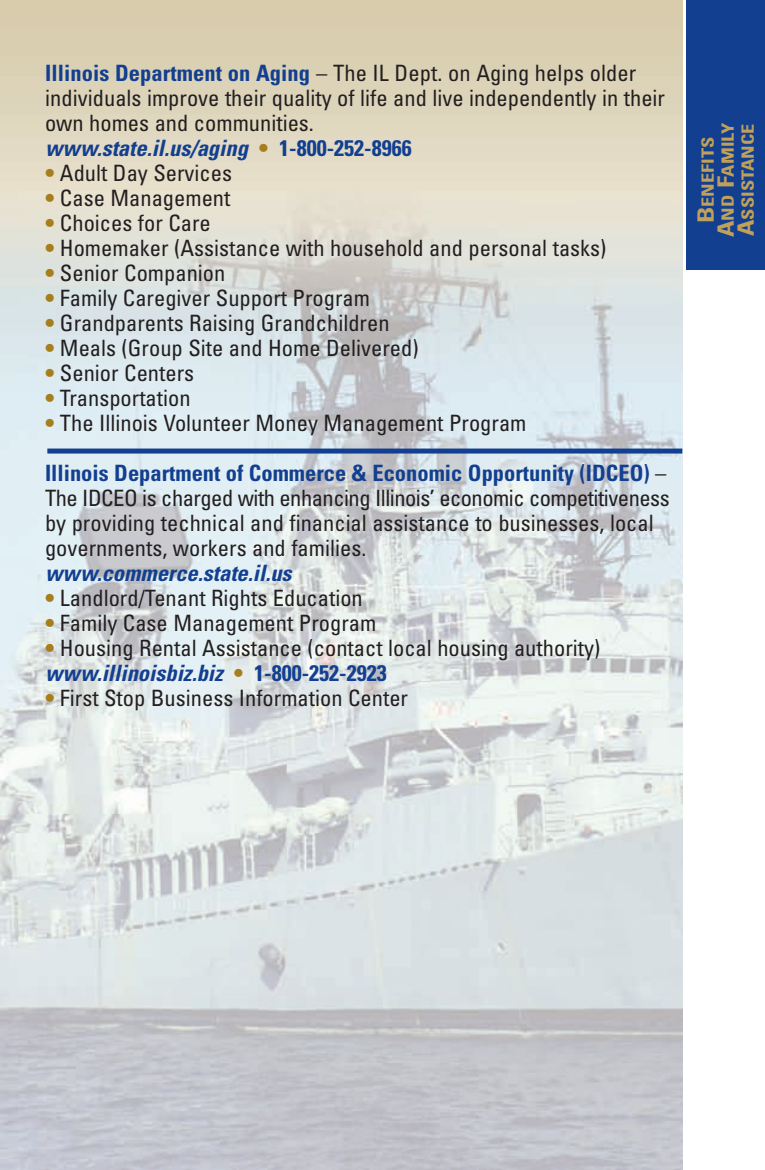
<style>
.page{position:relative;width:765px;height:1170px;background:#fff}
.page>*{position:absolute;margin:0;border:0;box-sizing:border-box;transform-origin:0 0}
.t1{font:condensed 22.5px/25px "Univers";color:#231f20}
.t2{font:italic 700 condensed 22.5px "Univers";color:#123f90}
.t3{font:700 condensed 17px/20px "Univers";color:#c1a05a;text-align:center;scale:1.2 1}
.s1{font-weight:700;color:#123f90}
.s2{font-weight:700;font-style:italic;color:#123f90}
.s3{font-weight:700;color:#a67e1b}
.s4{font-size:22.5px}
</style>
<div class="page">
<img style="left:0;top:0;width:683px;height:1170px">
<div style="left:47px;top:449px;width:635px;height:5px;background:#123f90"></div>
<div style="left:687px;top:0;width:78px;height:1170px;background:#123f90"></div>
<div style="left:686px;top:270px;width:79px;height:900px;background:#fff"></div>
<p class="t1" style="left:45px;top:63px;width:622px"><span class="s1">Illinois Department on Aging</span> – The IL Dept. on Aging helps older individuals improve their quality of life and live independently in their own homes and communities.<br><span class="s2">www.state.il.us/aging</span> <span class="s3">•</span> <span class="s1">1-800-252-8966</span></p>
<p class="t1" style="left:45px;top:163px;width:189px"><span class="s3">•</span> Adult Day Services</p>
<p class="t1" style="left:45px;top:188px;width:187px"><span class="s3">•</span> Case Management</p>
<p class="t1" style="left:45px;top:213px;width:167px"><span class="s3">•</span> Choices for Care</p>
<p class="t1" style="left:45px;top:238px;width:563px"><span class="s3">•</span> Homemaker (Assistance with household and personal tasks)</p>
<p class="t1" style="left:45px;top:263px;width:182px"><span class="s3">•</span> Senior Companion</p>
<p class="t1" style="left:45px;top:288px;width:327px"><span class="s3">•</span> Family Caregiver Support Program</p>
<p class="t1" style="left:45px;top:313px;width:346px"><span class="s3">•</span> Grandparents Raising Grandchildren</p>
<p class="t1" style="left:45px;top:338px;width:375px"><span class="s3">•</span> Meals (Group Site and Home Delivered)</p>
<p class="t1" style="left:45px;top:363px;width:151px"><span class="s3">•</span> Senior Centers</p>
<p class="t1" style="left:45px;top:388px;width:147px"><span class="s3">•</span> Transportation</p>
<p class="t1" style="left:45px;top:413px;width:483px"><span class="s3">•</span> The Illinois Volunteer Money Management Program</p>
<p class="t1" style="left:45px;top:463px;width:626px"><span class="s1">Illinois Department of Commerce &amp; Economic Opportunity (IDCEO)</span> – The IDCEO is charged with enhancing Illinois’ economic competitiveness by providing technical and financial assistance to businesses, local governments, workers and families.</p>
<p class="t2" style="left:45px;top:565px;width:248px">www.commerce.state.il.us</p>
<p class="t1" style="left:45px;top:588px;width:319px"><span class="s3">•</span> Landlord/Tenant Rights Education</p>
<p class="t1" style="left:45px;top:613px;width:333px"><span class="s3">•</span> Family Case Management Program</p>
<p class="t1" style="left:45px;top:638px;width:557px"><span class="s3">•</span> Housing Rental Assistance (contact local housing authority) <span class="s2">www.illinoisbiz.biz</span> <span class="s3">•</span> <span class="s1">1-800-252-2923</span></p>
<p class="t1" style="left:45px;top:688px;width:365px"><span class="s3">•</span> First Stop Business Information Center</p>
<p class="t3" style="left:699px;top:237px;width:97px;rotate:-90deg"><span class="s4">B</span>ENEFITS<br><span class="s4">A</span>ND <span class="s4">F</span>AMILY<br><span class="s4">A</span>SSISTANCE</p>
</div>
